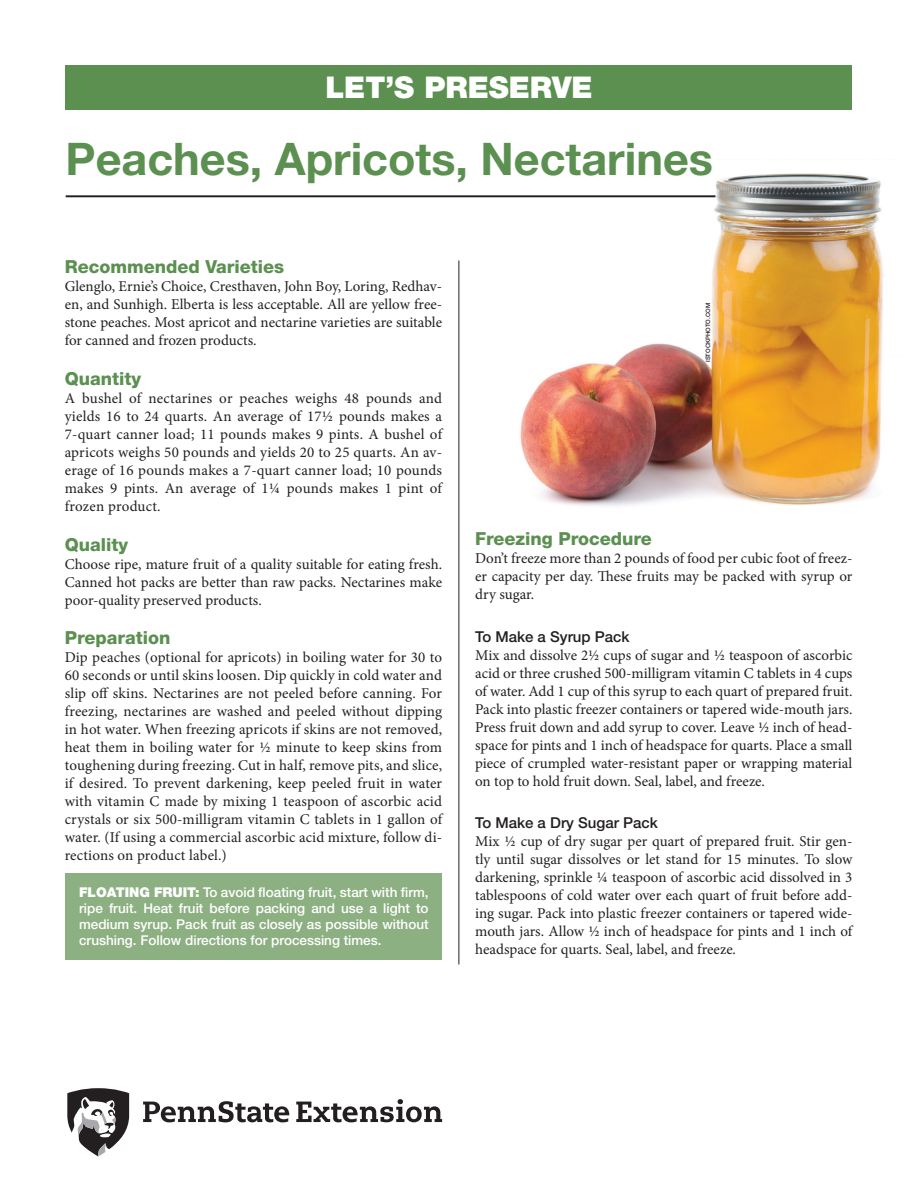
<style>
.page{position:relative;width:918px;height:1188px;background:#fff}
.page>*{position:absolute;margin:0;border:0;box-sizing:border-box;transform-origin:0 0}
.Title__with_no_subti{font:700 45px "Helvetica Neue LT Std";color:#5b9051}
.Series_Name{font:900 30px "Helvetica Neue LT Std";color:#fff}
.Subhead1{font:800 18px "Helvetica Neue LT Std";color:#5b9051}
.Text{font:15px/18px "Minion Pro";color:#231f20;text-align:justify}
.Subhead2{font:500 15px "Helvetica Neue LT Std";color:#231f20}
.Labels{font:500 13.5px/16.2px "Helvetica Neue LT Std";color:#fff;text-align:justify}
.Photo_Credit{font:500 6px "Helvetica Neue LT Std";color:#231f20}
.s1{font-weight:900}
</style>
<div class="page">
<div style="left:66px;top:65px;width:786px;height:44px;background:#5b9051"></div>
<svg style="left:67px;top:1088px;width:63px;height:69px"></svg>
<svg style="left:143px;top:1099px;width:299px;height:23px"></svg>
<img style="left:479px;top:173px;width:405px;height:333px">
<hr style="left:66px;top:195px;width:650px;height:2px;background:#231f20">
<div style="left:66px;top:873px;width:376px;height:86px;background:#8db082"></div>
<hr style="left:459px;top:261px;width:1px;height:703px;background:#231f20">
<p class="Series_Name" style="left:325px;top:69px;width:269px">LET’S PRESERVE</p>
<p class="Title__with_no_subti" style="left:66px;top:131px;width:649px">Peaches, Apricots, Nectarines</p>
<p class="Subhead1" style="left:65px;top:256px;width:221px">Recommended Varieties</p>
<p class="Text" style="left:65px;top:278px;width:379px">Glenglo, Ernie’s Choice, Cresthaven, John Boy, Loring, Redhav&shy;en, and Sunhigh. Elberta is less acceptable. All are yellow free&shy;stone peaches. Most apricot and nectarine varieties are suitable for canned and frozen products.</p>
<p class="Subhead1" style="left:65px;top:368px;width:78px">Quantity</p>
<p class="Text" style="left:65px;top:389px;width:379px">A bushel of nectarines or peaches weighs 48 pounds and yields 16 to 24 quarts. An average of 17½ pounds makes a 7-quart canner load; 11 pounds makes 9 pints. A bushel of apricots weighs 50 pounds and yields 20 to 25 quarts. An av&shy;erage of 16 pounds makes a 7-quart canner load; 10 pounds makes 9 pints. An average of 1¼ pounds makes 1 pint of frozen product.</p>
<p class="Subhead1" style="left:65px;top:533px;width:65px">Quality</p>
<p class="Text" style="left:65px;top:555px;width:379px">Choose ripe, mature fruit of a quality suitable for eating fresh.<br>Canned hot packs are better than raw packs. Nectarines make poor-quality preserved products.</p>
<p class="Subhead1" style="left:65px;top:627px;width:107px">Preparation</p>
<p class="Text" style="left:65px;top:648px;width:379px">Dip peaches (optional for apricots) in boiling water for 30 to 60 seconds or until skins loosen. Dip quickly in cold water and slip off skins. Nectarines are not peeled before canning. For freezing, nectarines are washed and peeled without dipping in hot water. When freezing apricots if skins are not removed, heat them in boiling water for ½ minute to keep skins from toughening during freezing. Cut in half, remove pits, and slice, if desired. To prevent darkening, keep peeled fruit in water with vitamin C made by mixing 1 teaspoon of ascorbic acid crystals or six 500-milligram vitamin C tablets in 1 gallon of water. (If using a commercial ascorbic acid mixture, follow di&shy;rections on product label.)</p>
<p class="Labels" style="left:79px;top:884px;width:351px"><span class="s1">FLOATING FRUIT:</span> To avoid floating fruit, start with firm, ripe fruit. Heat fruit before packing and use a light to medium syrup. Pack fruit as closely as possible without crushing. Follow directions for processing times.</p>
<p class="Photo_Credit" style="left:704px;top:362px;width:61px;rotate:-90deg">ISTOCKPHOTO.COM</p>
<p class="Subhead1" style="left:475px;top:528px;width:178px">Freezing Procedure</p>
<p class="Text" style="left:475px;top:549px;width:379px">Don’t freeze more than 2 pounds of food per cubic foot of freez&shy;er capacity per day. These fruits may be packed with syrup or dry sugar.</p>
<p class="Subhead2" style="left:475px;top:627px;width:156px">To Make a Syrup Pack</p>
<p class="Text" style="left:475px;top:646px;width:379px">Mix and dissolve 2½ cups of sugar and ½ teaspoon of ascorbic acid or three crushed 500-milligram vitamin C tablets in 4 cups of water. Add 1 cup of this syrup to each quart of prepared fruit.<br>Pack into plastic freezer containers or tapered wide-mouth jars.<br>Press fruit down and add syrup to cover. Leave ½ inch of head&shy;space for pints and 1 inch of headspace for quarts. Place a small piece of crumpled water-resistant paper or wrapping material on top to hold fruit down. Seal, label, and freeze.</p>
<p class="Subhead2" style="left:475px;top:814px;width:184px">To Make a Dry Sugar Pack</p>
<p class="Text" style="left:475px;top:833px;width:379px">Mix ½ cup of dry sugar per quart of prepared fruit. Stir gen&shy;tly until sugar dissolves or let stand for 15 minutes. To slow darkening, sprinkle ¼ teaspoon of ascorbic acid dissolved in 3 tablespoons of cold water over each quart of fruit before add&shy;ing sugar. Pack into plastic freezer containers or tapered wide&shy;mouth jars. Allow ½ inch of headspace for pints and 1 inch of headspace for quarts. Seal, label, and freeze.</p>
</div>
